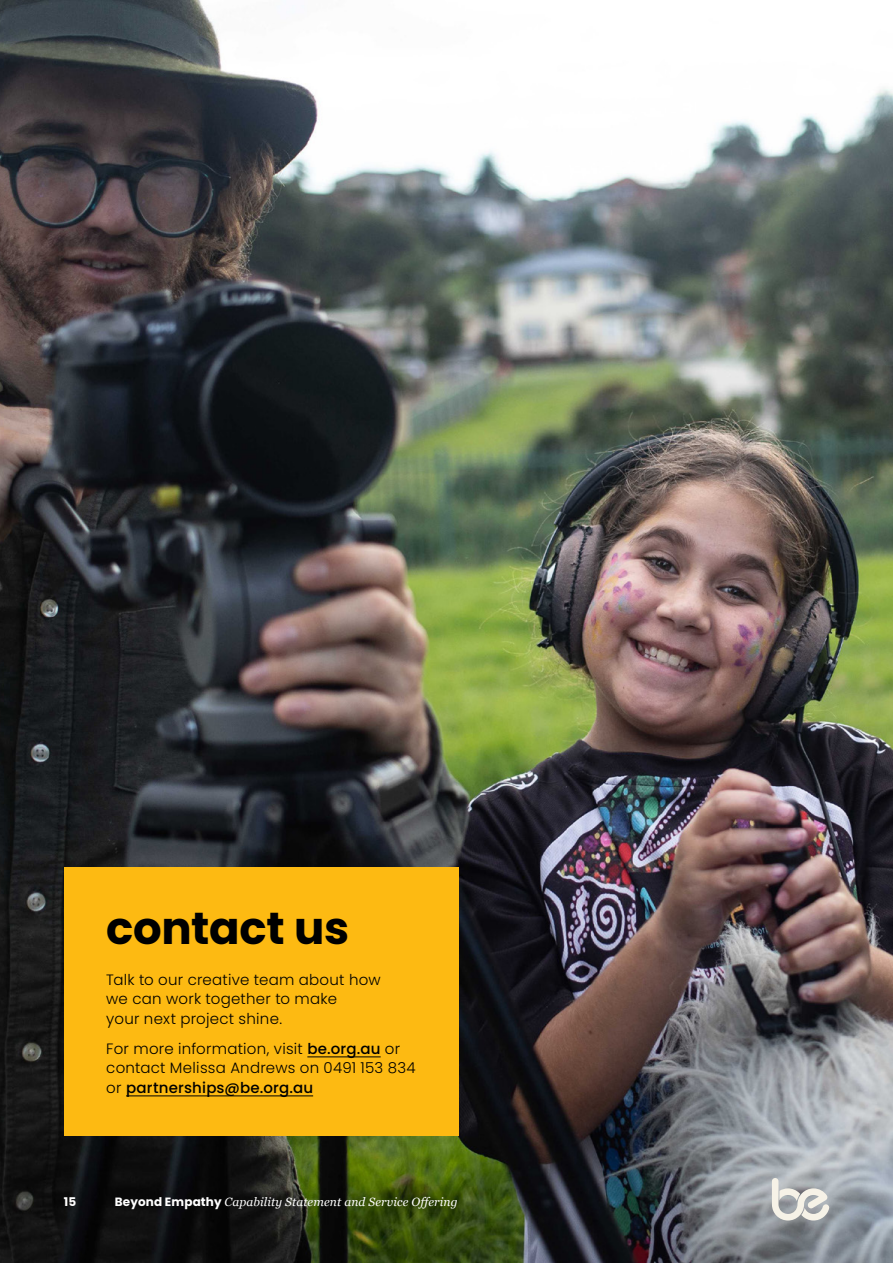
<style>
.page{position:relative;width:893px;height:1263px;background:#fff}
.page>*{position:absolute;margin:0;border:0;box-sizing:border-box;transform-origin:0 0}
.t1{font:700 45px "Poppins";letter-spacing:-.005em;color:#000}
.t2{font:300 15px/19.5px "Poppins";letter-spacing:.015em;color:#000}
.t3{font:italic 12px "Georgia";letter-spacing:.01em;color:#fff}
.t4{font:700 12px "Poppins";color:#fff}
.s1{font-weight:500}
.s2{font-family:"Poppins";font-weight:700;font-style:normal}
</style>
<div class="page">
<img style="left:0;top:0;width:893px;height:1263px">
<div style="left:64px;top:867px;width:394px;height:268px;background:#fdba12"></div>
<hr style="left:307px;top:1056px;width:74px;height:1px;background:#000">
<hr style="left:126px;top:1095px;width:187px;height:1px;background:#000">
<svg style="left:772px;top:1178px;width:57px;height:42px;background:#c8c9c7"></svg>
<h1 class="t1" style="left:106px;top:902px;width:244px">contact us</h1>
<p class="t2" style="left:106px;top:970px;width:276px">Talk to our creative team about how we can work together to make<br>your next project shine.</p>
<p class="t2" style="left:106px;top:1039px;width:311px">For more information, visit <span class="s1">be.org.au</span> or contact Melissa Andrews on 0491 153 834 or <span class="s1">partnerships@be.org.au</span></p>
<p class="t4" style="left:64px;top:1195px;width:14px">15</p>
<p class="t3" style="left:115px;top:1193px;width:344px"><span class="s2">Beyond Empathy</span> Capability Statement and Service Offering</p>
</div>
